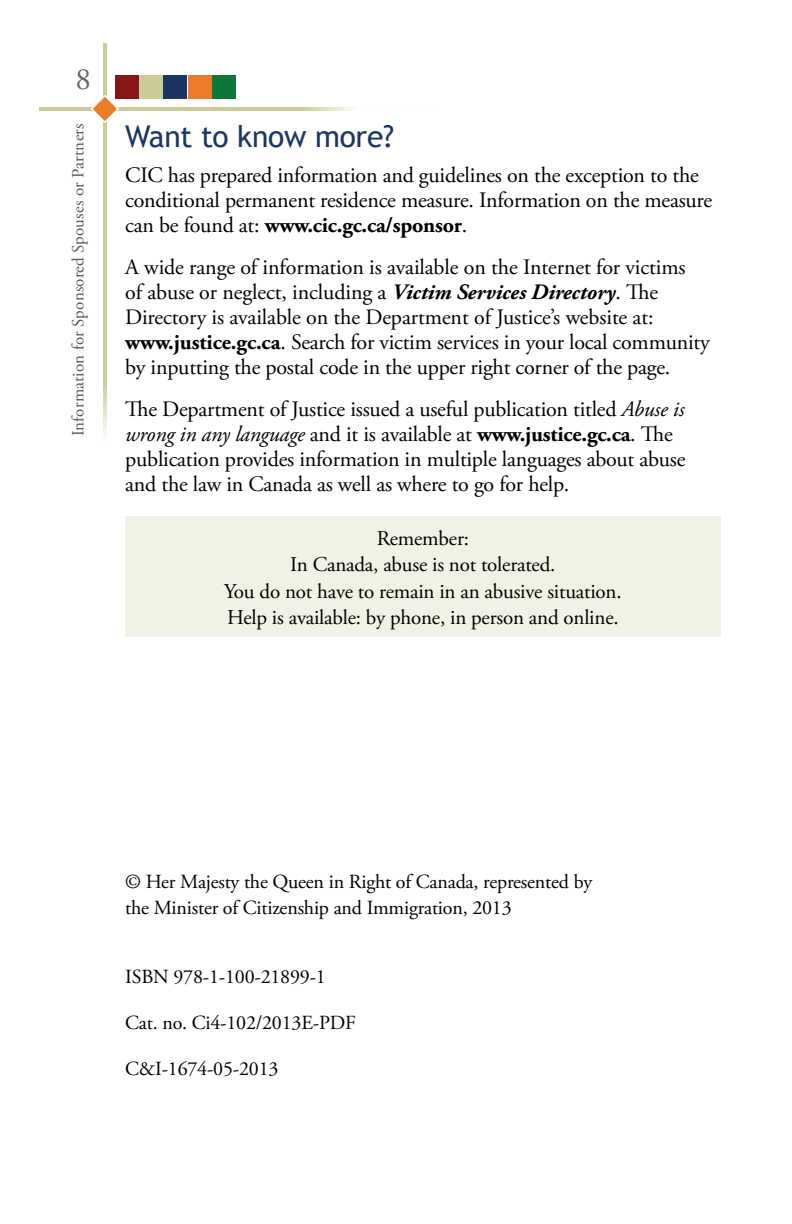
<style>
.page{position:relative;width:792px;height:1224px;background:#fff}
.page>*{position:absolute;margin:0;border:0;box-sizing:border-box;transform-origin:0 0}
.t1{font:31px "Adobe Garamond Pro";color:#636466}
.t2{font:30px "Trebuchet MS";letter-spacing:-.01em;color:#1c3564}
.t3{font:22px/25px "Adobe Garamond Pro";letter-spacing:-.01em;color:#000}
.t4{font:21px/26.4px "Adobe Garamond Pro";letter-spacing:-.01em;color:#000;text-align:center}
.t5{font:20px/26px "Adobe Garamond Pro";letter-spacing:-.01em;color:#000}
.t6{font:17px "Adobe Garamond Pro";letter-spacing:.01em;color:#58595b}
.s1{font-weight:700}
.s2{font-weight:700;font-style:italic}
.s3{font-style:italic}
</style>
<div class="page">
<svg style="left:39px;top:107px;width:314px;height:4px"></svg>
<hr style="left:103px;top:43px;width:3px;height:398px;background:#cbcc98">
<svg style="left:90px;top:94px;width:30px;height:30px"></svg>
<div style="left:115px;top:75px;width:24px;height:23px;background:#871619"></div>
<div style="left:139px;top:75px;width:24px;height:23px;background:#cbcc98"></div>
<div style="left:164px;top:75px;width:23px;height:23px;background:#1c3564"></div>
<div style="left:188px;top:75px;width:24px;height:23px;background:#eb7b28"></div>
<div style="left:212px;top:75px;width:24px;height:23px;background:#0e773c"></div>
<div style="left:125px;top:516px;width:595px;height:121px;background:#f1f1e5"></div>
<h1 class="t1" style="left:75px;top:61px;width:17px">8</h1>
<p class="t6" style="left:68px;top:436px;width:315px;rotate:-90deg">Information for Sponsored Spouses or Partners</p>
<h2 class="t2" style="left:125px;top:119px;width:270px">Want to know more?</h2>
<p class="t3" style="left:125px;top:163px;width:588px">CIC has prepared information and guidelines on the exception to the conditional permanent residence measure. Information on the measure can be found at: <span class="s1">www.cic.gc.ca/sponsor</span>.</p>
<p class="t3" style="left:125px;top:255px;width:586px">A wide range of information is available on the Internet for victims<br>of abuse or neglect, including a <span class="s2">Victim Services Directory</span>. The Directory is available on the Department of Justice’s website at: <span class="s1">www.justice.gc.ca</span>. Search for victim services in your local community by inputting the postal code in the upper right corner of the page.</p>
<p class="t3" style="left:125px;top:397px;width:562px">The Department of Justice issued a useful publication titled <span class="s3">Abuse is wrong in any language</span> and it is available at <span class="s1">www.justice.gc.ca</span>. The publication provides information in multiple languages about abuse and the law in Canada as well as where to go for help.</p>
<p class="t4" style="left:224px;top:526px;width:399px">Remember:<br>In Canada, abuse is not tolerated.<br>You do not have to remain in an abusive situation.<br>Help is available: by phone, in person and online.</p>
<p class="t5" style="left:125px;top:870px;width:468px">© Her Majesty the Queen in Right of Canada, represented by the Minister of Citizenship and Immigration, 2013</p>
<p class="t5" style="left:125px;top:964px;width:202px">ISBN 978-1-100-21899-1</p>
<p class="t5" style="left:125px;top:1010px;width:232px">Cat. no. Ci4-102/2013E-PDF</p>
<p class="t5" style="left:125px;top:1057px;width:155px">C&amp;I-1674-05-2013</p>
</div>
